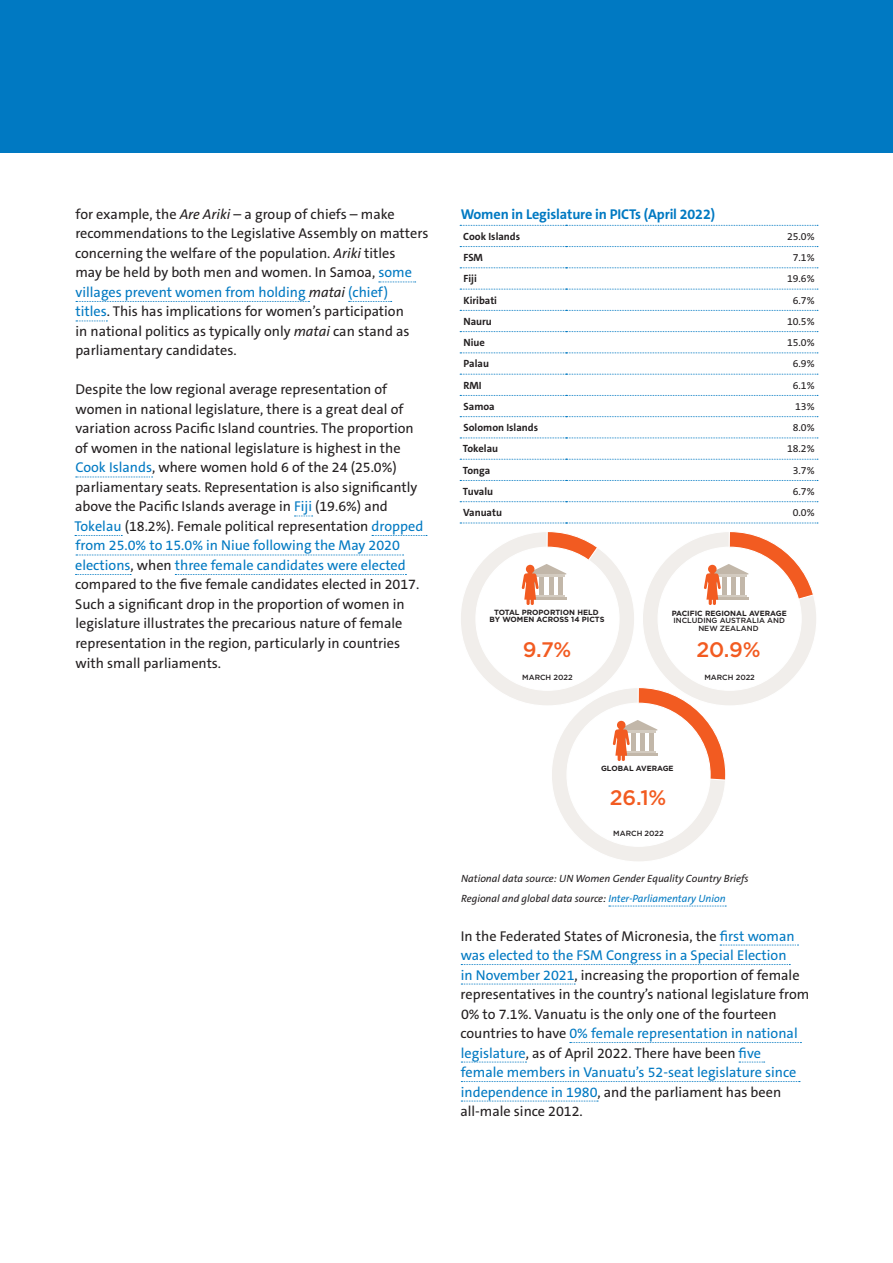
<style>
.page{position:relative;width:893px;height:1263px;background:#fff}
.page>*{position:absolute;margin:0;border:0;box-sizing:border-box;transform-origin:0 0}
.Infographics_-_key_s{font:500 21px "Gotham";color:#f25b21}
.Main_-_body_text{font:14.25px/19.5px "The Sans C5";color:#231f20}
.Infographics_-_headi{font:700 14.25px "The Sans C5";letter-spacing:-.01em;color:#0079c2}
.Main_-_body_text_-_s{font:italic 10.5px/19.5px "The Sans C5";color:#231f20}
.Table_-_heading{font:700 10.5px "The Sans C5";color:#231f20}
.Table_-_body_text{font:10.5px "The Sans C5";color:#231f20}
.Infographics_-_descr{font:500 7.5px/7.5px "Gotham";color:#231f20;text-align:center}
.Infographics_-_descr-2{font:700 7.5px/7.5px "Gotham";color:#231f20;text-align:center}
.Infographics_-_year{font:500 7.5px "Gotham";color:#231f20}
.s1{font-style:italic}
.s2{color:#0079c2}
.s3{font-weight:700}
.s4{color:#000}
</style>
<div class="page">
<div style="left:0;top:0;width:893px;height:153px;background:#0079c2"></div>
<svg style="left:379px;top:282px;width:37px;height:1px"></svg>
<svg style="left:76px;top:301px;width:233px;height:1px"></svg>
<svg style="left:349px;top:301px;width:43px;height:1px"></svg>
<svg style="left:76px;top:321px;width:31px;height:1px"></svg>
<svg style="left:76px;top:477px;width:77px;height:1px"></svg>
<svg style="left:294px;top:516px;width:19px;height:1px"></svg>
<svg style="left:75px;top:535px;width:47px;height:1px"></svg>
<svg style="left:372px;top:535px;width:55px;height:1px"></svg>
<svg style="left:76px;top:555px;width:328px;height:1px"></svg>
<svg style="left:76px;top:574px;width:55px;height:1px"></svg>
<svg style="left:175px;top:574px;width:231px;height:1px"></svg>
<svg style="left:609px;top:906px;width:117px;height:1px"></svg>
<svg style="left:720px;top:945px;width:78px;height:1px"></svg>
<svg style="left:461px;top:964px;width:329px;height:1px"></svg>
<svg style="left:461px;top:984px;width:114px;height:1px"></svg>
<svg style="left:570px;top:1042px;width:231px;height:1px"></svg>
<svg style="left:461px;top:1062px;width:65px;height:1px"></svg>
<svg style="left:739px;top:1062px;width:26px;height:1px"></svg>
<svg style="left:461px;top:1081px;width:339px;height:1px"></svg>
<svg style="left:461px;top:1101px;width:137px;height:1px"></svg>
<svg style="left:460px;top:225px;width:358px;height:1px"></svg>
<svg style="left:460px;top:246px;width:358px;height:1px"></svg>
<svg style="left:460px;top:267px;width:358px;height:1px"></svg>
<svg style="left:460px;top:289px;width:358px;height:1px"></svg>
<svg style="left:460px;top:310px;width:358px;height:1px"></svg>
<svg style="left:460px;top:331px;width:358px;height:1px"></svg>
<svg style="left:460px;top:352px;width:358px;height:1px"></svg>
<svg style="left:460px;top:374px;width:358px;height:1px"></svg>
<svg style="left:460px;top:395px;width:358px;height:1px"></svg>
<svg style="left:460px;top:416px;width:358px;height:1px"></svg>
<svg style="left:460px;top:438px;width:358px;height:1px"></svg>
<svg style="left:460px;top:459px;width:358px;height:1px"></svg>
<svg style="left:460px;top:480px;width:358px;height:1px"></svg>
<svg style="left:460px;top:501px;width:358px;height:1px"></svg>
<svg style="left:460px;top:523px;width:358px;height:1px"></svg>
<svg style="left:461px;top:531px;width:355px;height:330px"></svg>
<p class="Main_-_body_text" style="left:75px;top:204px;width:355px">for example, the <span class="s1">Are Ariki</span> – a group of chiefs – make recommendations to the Legislative Assembly on matters concerning the welfare of the population. <span class="s1">Ariki</span> titles<br>may be held by both men and women. In Samoa, <span class="s2">some villages prevent women from holding</span> <span class="s1">matai</span> <span class="s2">(chief)<br>titles</span>. This has implications for women’s participation<br>in national politics as typically only <span class="s1">matai</span> can stand as parliamentary candidates.</p>
<p class="Main_-_body_text" style="left:75px;top:380px;width:350px">Despite the low regional average representation of women in national legislature, there is a great deal of variation across Pacific Island countries. The proportion of women in the national legislature is highest in the <span class="s2">Cook Islands</span>, where women hold 6 of the 24 (25.0%) parliamentary seats. Representation is also significantly above the Pacific Islands average in <span class="s2">Fiji</span> (19.6%) and <span class="s2">Tokelau</span> (18.2%). Female political representation <span class="s2">dropped from 25.0% to 15.0% in Niue following the May 2020 elections</span>, when <span class="s2">three female candidates were elected </span>compared to the five female candidates elected in 2017.<br>Such a significant drop in the proportion of women in legislature illustrates the precarious nature of female representation in the region, particularly in countries with small parliaments.</p>
<p class="Infographics_-_headi" style="left:461px;top:205px;width:256px">Women in Legislature in PICTs (April 2022)</p>
<p class="Table_-_heading" style="left:463px;top:230px;width:58px">Cook Islands</p>
<p class="Table_-_body_text" style="left:787px;top:230px;width:29px">25.0%</p>
<p class="Table_-_heading" style="left:463px;top:251px;width:21px">FSM</p>
<p class="Table_-_body_text" style="left:793px;top:251px;width:23px">7.1%</p>
<p class="Table_-_heading" style="left:463px;top:272px;width:15px">Fiji</p>
<p class="Table_-_body_text" style="left:787px;top:272px;width:29px">19.6%</p>
<p class="Table_-_heading" style="left:463px;top:293px;width:35px">Kiribati</p>
<p class="Table_-_body_text" style="left:793px;top:293px;width:23px">6.7%</p>
<p class="Table_-_heading" style="left:463px;top:315px;width:30px">Nauru</p>
<p class="Table_-_body_text" style="left:787px;top:315px;width:29px">10.5%</p>
<p class="Table_-_heading" style="left:463px;top:336px;width:23px">Niue</p>
<p class="Table_-_body_text" style="left:787px;top:336px;width:29px">15.0%</p>
<p class="Table_-_heading" style="left:463px;top:357px;width:27px">Palau</p>
<p class="Table_-_body_text" style="left:793px;top:357px;width:23px">6.9%</p>
<p class="Table_-_heading" style="left:463px;top:378px;width:20px">RMI</p>
<p class="Table_-_body_text" style="left:793px;top:378px;width:23px">6.1%</p>
<p class="Table_-_heading" style="left:464px;top:400px;width:33px">Samoa</p>
<p class="Table_-_body_text" style="left:795px;top:400px;width:21px">13%</p>
<p class="Table_-_heading" style="left:464px;top:421px;width:76px">Solomon Islands</p>
<p class="Table_-_body_text" style="left:793px;top:421px;width:23px">8.0%</p>
<p class="Table_-_heading" style="left:463px;top:442px;width:37px">Tokelau</p>
<p class="Table_-_body_text" style="left:787px;top:442px;width:29px">18.2%</p>
<p class="Table_-_heading" style="left:463px;top:463px;width:29px">Tonga</p>
<p class="Table_-_body_text" style="left:793px;top:463px;width:23px">3.7%</p>
<p class="Table_-_heading" style="left:463px;top:485px;width:32px">Tuvalu</p>
<p class="Table_-_body_text" style="left:793px;top:485px;width:23px">6.7%</p>
<p class="Table_-_heading" style="left:463px;top:506px;width:40px">Vanuatu</p>
<p class="Table_-_body_text" style="left:793px;top:506px;width:23px">0.0%</p>
<p class="Infographics_-_descr-2" style="left:490px;top:608px;width:116px">TOTAL PROPORTION HELD<br>BY WOMEN ACROSS 14 PICTS</p>
<p class="Infographics_-_key_s" style="left:523px;top:635px;width:50px">9.7%</p>
<p class="Infographics_-_year" style="left:522px;top:673px;width:52px">MARCH 2022</p>
<p class="Infographics_-_descr" style="left:672px;top:609px;width:117px"><span class="s3">PACIFIC REGIONAL AVERAGE<br></span>INCLUDING AUSTRALIA AND<br>NEW ZEALAND</p>
<p class="Infographics_-_key_s" style="left:696px;top:636px;width:66px">20.9%</p>
<p class="Infographics_-_year" style="left:704px;top:673px;width:52px">MARCH 2022</p>
<p class="Infographics_-_descr-2" style="left:601px;top:764px;width:74px">GLOBAL AVERAGE</p>
<p class="Infographics_-_key_s" style="left:610px;top:784px;width:58px">26.1%</p>
<p class="Infographics_-_year" style="left:613px;top:829px;width:52px">MARCH 2022</p>
<p class="Main_-_body_text_-_s" style="left:461px;top:869px;width:289px">National data source: UN Women Gender Equality Country Briefs<br>Regional and global data source<span class="s4">:</span> <span class="s2">Inter-Parliamentary Union</span></p>
<p class="Main_-_body_text" style="left:460px;top:926px;width:351px">In the Federated States of Micronesia, the <span class="s2">first woman was elected to the FSM Congress in a Special Election<br>in November 2021</span>, increasing the proportion of female representatives in the country’s national legislature from 0% to 7.1%. Vanuatu is the only one of the fourteen countries to have <span class="s2">0% female representation in national legislature</span>, as of April 2022. There have been <span class="s2">five<br>female members in Vanuatu’s 52-seat legislature since independence in 1980</span>, and the parliament has been all-male since 2012.</p>
</div>
